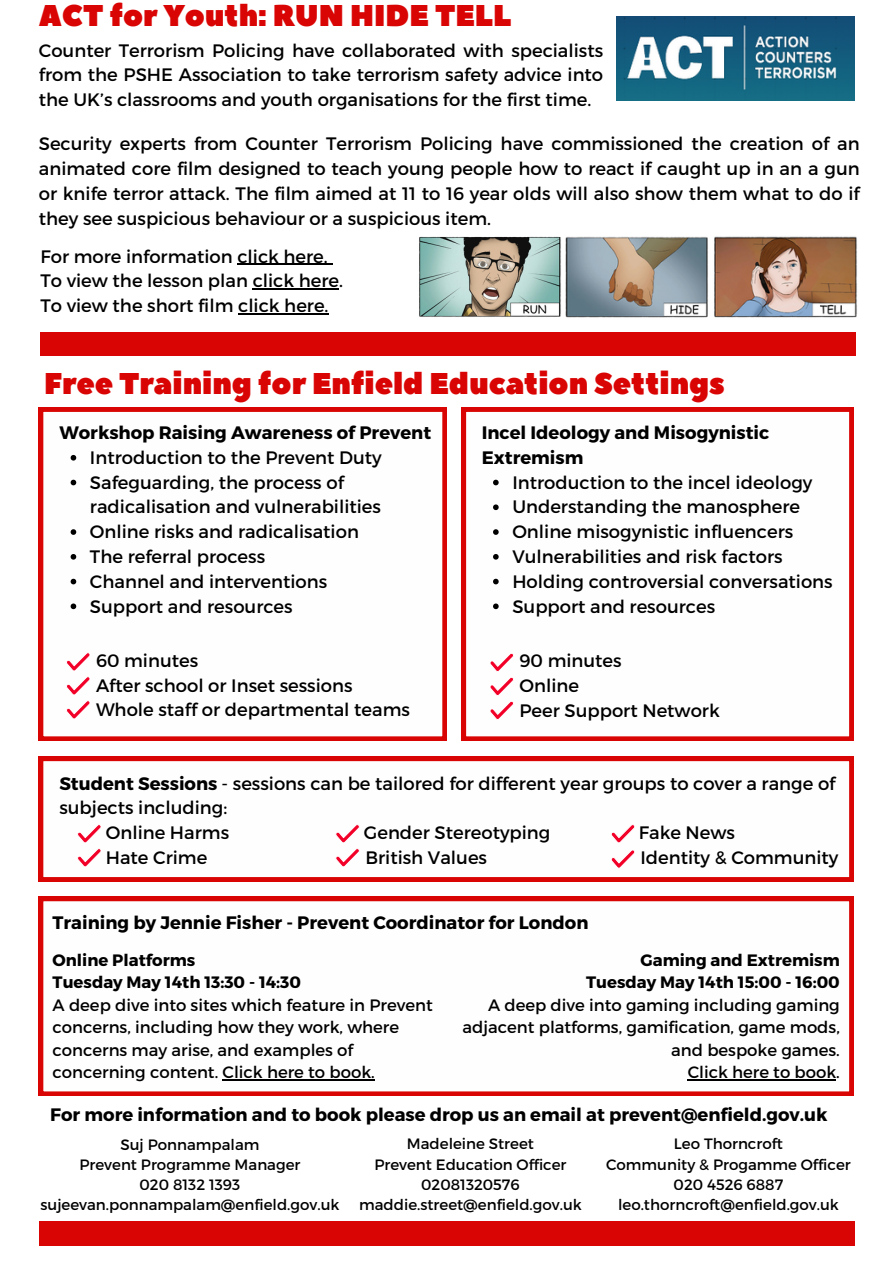
<style>
.page{position:relative;width:894px;height:1264px;background:#fff}
.page>*{position:absolute;margin:0;border:0;box-sizing:border-box;transform-origin:0 0}
.t1{font:30px "Peace Sans";color:#d90504}
.t2{font:18px/24.8px "Montserrat";color:#000}
.t3{font:700 18px/24.8px "Montserrat";color:#000}
.t4{font:16.5px/22.5px "Montserrat";color:#000}
.t5{font:700 16.5px/22.5px "Montserrat";color:#000}
.t6{font:15px/20.2px "Montserrat";color:#000;text-align:center}
.s1{font-weight:700}
</style>
<div class="page">
<div style="left:39px;top:1221px;width:815px;height:24px;background:#d90504"></div>
<img style="left:616px;top:16px;width:238px;height:85px">
<img style="left:419px;top:236px;width:142px;height:81px">
<img style="left:565px;top:236px;width:292px;height:82px">
<div style="left:40px;top:332px;width:815px;height:24px;background:#d90504"></div>
<svg style="left:39px;top:407px;width:407px;height:333px"></svg>
<svg style="left:66px;top:652px;width:24px;height:67px"></svg>
<svg style="left:461px;top:407px;width:392px;height:333px"></svg>
<svg style="left:489px;top:653px;width:25px;height:67px"></svg>
<svg style="left:39px;top:756px;width:814px;height:125px"></svg>
<svg style="left:77px;top:824px;width:24px;height:43px"></svg>
<svg style="left:335px;top:824px;width:25px;height:43px"></svg>
<svg style="left:610px;top:824px;width:25px;height:19px"></svg>
<svg style="left:610px;top:849px;width:25px;height:19px"></svg>
<hr style="left:237px;top:264px;width:91px;height:1px;background:#000">
<hr style="left:252px;top:288px;width:87px;height:1px;background:#000">
<hr style="left:238px;top:313px;width:90px;height:1px;background:#000">
<svg style="left:71px;top:455px;width:5px;height:5px"></svg>
<svg style="left:71px;top:479px;width:5px;height:6px"></svg>
<svg style="left:71px;top:529px;width:5px;height:6px"></svg>
<svg style="left:71px;top:554px;width:5px;height:5px"></svg>
<svg style="left:71px;top:578px;width:5px;height:6px"></svg>
<svg style="left:71px;top:603px;width:5px;height:6px"></svg>
<svg style="left:493px;top:479px;width:5px;height:6px"></svg>
<svg style="left:493px;top:504px;width:5px;height:6px"></svg>
<svg style="left:493px;top:529px;width:5px;height:6px"></svg>
<svg style="left:493px;top:554px;width:5px;height:5px"></svg>
<svg style="left:493px;top:578px;width:5px;height:6px"></svg>
<svg style="left:493px;top:603px;width:5px;height:6px"></svg>
<svg style="left:39px;top:896px;width:814px;height:199px"></svg>
<hr style="left:222px;top:1079px;width:152px;height:1px;background:#000">
<hr style="left:687px;top:1079px;width:149px;height:1px;background:#000">
<h1 class="t1" style="left:39px;top:-4px;width:474px">ACT for Youth: RUN HIDE TELL</h1>
<p class="t2" style="left:39px;top:37px;width:565px;text-align:justify">Counter Terrorism Policing have collaborated with specialists from the PSHE Association to take terrorism safety advice into the UK’s classrooms and youth organisations for the first time.</p>
<p class="t2" style="left:39px;top:131px;width:822px;text-align:justify">Security experts from Counter Terrorism Policing have commissioned the creation of an animated core film designed to teach young people how to react if caught up in an a gun or knife terror attack. The film aimed at 11 to 16 year olds will also show them what to do if they see suspicious behaviour or a suspicious item.</p>
<p class="t2" style="left:40px;top:243px;width:304px">For more information click here.<br>To view the lesson plan click here.<br>To view the short film click here.</p>
<h1 class="t1" style="left:44px;top:363px;width:682px">Free Training for Enfield Education Settings</h1>
<p class="t3" style="left:59px;top:419px;width:373px">Workshop Raising Awareness of Prevent</p>
<p class="t2" style="left:90px;top:444px;width:293px">Introduction to the Prevent Duty<br>Safeguarding, the process of radicalisation and vulnerabilities<br>Online risks and radicalisation<br>The referral process<br>Channel and interventions<br>Support and resources</p>
<p class="t3" style="left:481px;top:419px;width:289px">Incel Ideology and Misogynistic<br>Extremism</p>
<p class="t2" style="left:512px;top:469px;width:322px">Introduction to the incel ideology<br>Understanding the manosphere<br>Online misogynistic influencers<br>Vulnerabilities and risk factors<br>Holding controversial conversations<br>Support and resources</p>
<p class="t2" style="left:96px;top:647px;width:315px">60 minutes<br>After school or Inset sessions<br>Whole staff or departmental teams</p>
<p class="t2" style="left:519px;top:647px;width:202px">90 minutes<br>Online<br>Peer Support Network</p>
<p class="t2" style="left:59px;top:770px;width:777px"><span class="s1">Student Sessions</span> - sessions can be tailored for different year groups to cover a range of</p>
<p class="t2" style="left:59px;top:794px;width:169px">subjects including:</p>
<p class="t2" style="left:106px;top:819px;width:125px">Online Harms</p>
<p class="t2" style="left:364px;top:819px;width:188px">Gender Stereotyping</p>
<p class="t2" style="left:638px;top:819px;width:98px">Fake News</p>
<p class="t2" style="left:106px;top:844px;width:103px">Hate Crime</p>
<p class="t2" style="left:365px;top:844px;width:123px">British Values</p>
<p class="t2" style="left:640px;top:844px;width:199px">Identity &amp; Community</p>
<p class="t3" style="left:53px;top:908px;width:537px">Training by Jennie Fisher - Prevent Coordinator for London</p>
<p class="t5" style="left:53px;top:947px;width:250px">Online Platforms<br>Tuesday May 14th 13:30 - 14:30</p>
<p class="t4" style="left:53px;top:992px;width:381px">A deep dive into sites which feature in Prevent concerns, including how they work, where concerns may arise, and examples of concerning content. Click here to book.</p>
<p class="t5" style="left:586px;top:947px;width:255px;text-align:right">Gaming and Extremism<br>Tuesday May 14th 15:00 - 16:00</p>
<p class="t4" style="left:462px;top:992px;width:379px;text-align:right">A deep dive into gaming including gaming adjacent platforms, gamification, game mods, and bespoke games.<br>Click here to book.</p>
<p class="t3" style="left:50px;top:1101px;width:778px">For more information and to book please drop us an email at prevent@enfield.gov.uk</p>
<p class="t6" style="left:40px;top:1133px;width:300px">Suj Ponnampalam<br>Prevent Programme Manager<br>020 8132 1393 sujeevan.ponnampalam@enfield.gov.uk</p>
<p class="t6" style="left:359px;top:1133px;width:224px">Madeleine Street<br>Prevent Education Officer<br>02081320576 maddie.street@enfield.gov.uk</p>
<p class="t6" style="left:606px;top:1133px;width:246px">Leo Thorncroft<br>Community &amp; Progamme Officer<br>020 4526 6887 leo.thorncroft@enfield.gov.uk</p>
</div>
